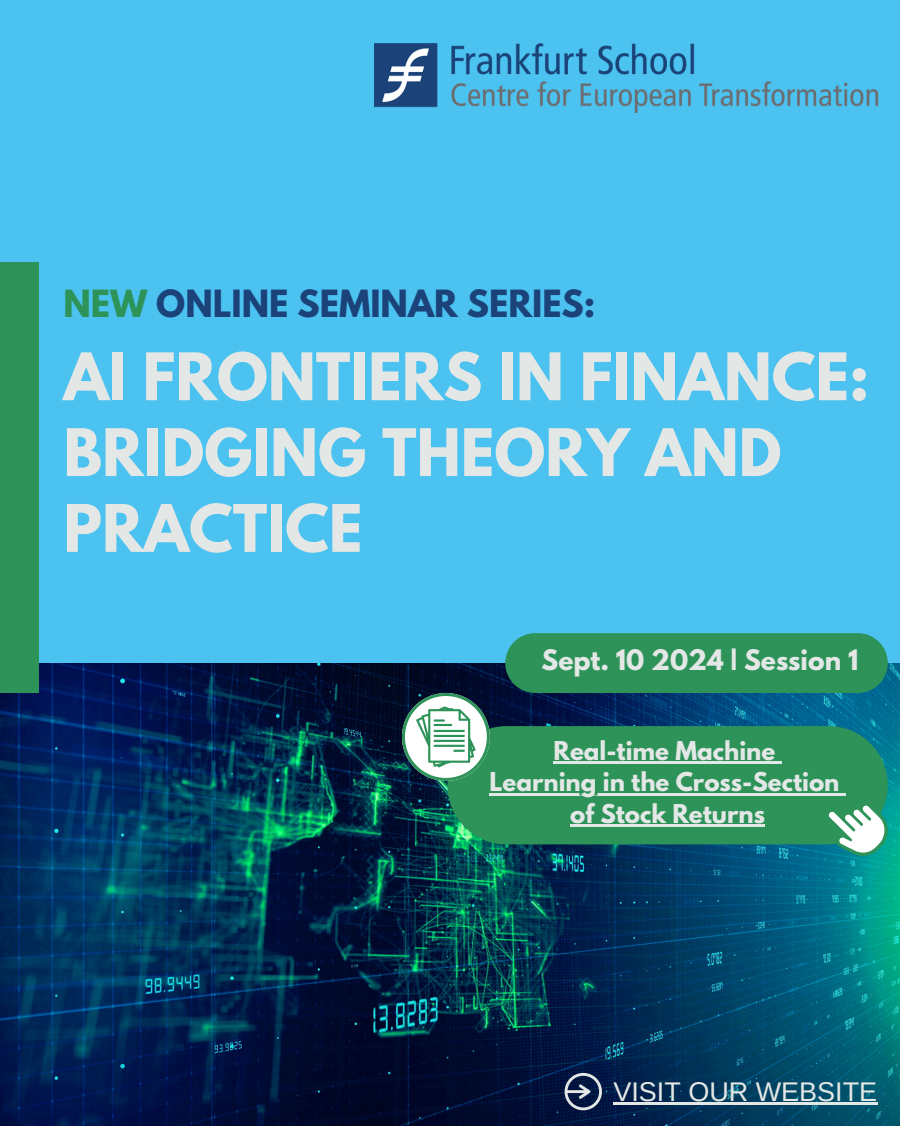
<style>
.page{position:relative;width:900px;height:1126px;background:#fff}
.page>*{position:absolute;margin:0;border:0;box-sizing:border-box;transform-origin:0 0}
.t1{font:700 58px/75.8px "League Spartan";color:#e3e7e5}
.t2{font:700 33.2px "League Spartan";color:#1b4379}
.t3{font:27px "Arimo";color:#e3e7e5}
.t4{font:700 25px "League Spartan";color:#e3e7e5}
.t5{font:700 23px "League Spartan";color:#e3e7e5}
.s1{color:#2d9359}
</style>
<div class="page">
<div style="left:0;top:0;width:900px;height:1125px;background:#4cc2f1"></div>
<img style="left:0;top:663px;width:900px;height:462px">
<div style="left:0;top:262px;width:39px;height:430px;background:#2d9359"></div>
<img style="left:375px;top:43px;width:504px;height:70px">
<div style="left:505px;top:633px;width:383px;height:59px;background:#2d9359;border-radius:30px"></div>
<svg style="left:565px;top:1072px;width:37px;height:37px"></svg>
<hr style="left:613px;top:1101px;width:265px;height:2px;background:#e3e7e5">
<svg style="left:447px;top:725px;width:441px;height:119px;background:#2f935d"></svg>
<hr style="left:554px;top:761px;width:221px;height:2px;background:#e3e7e5">
<svg style="left:775px;top:761px;width:7px;height:2px"></svg>
<hr style="left:490px;top:792px;width:349px;height:2px;background:#e3e7e5">
<hr style="left:570px;top:824px;width:30px;height:2px;background:#e3e7e5">
<hr style="left:600px;top:824px;width:165px;height:2px;background:#e3e7e5">
<svg style="left:402px;top:692px;width:88px;height:88px;background:#9ab9ae"></svg>
<svg style="left:814px;top:792px;width:74px;height:63px;background:#6bb496"></svg>
<h1 class="t2" style="left:63px;top:287px;width:534px"><span class="s1">NEW</span> ONLINE SEMINAR SERIES:</h1>
<h2 class="t1" style="left:63px;top:346px;width:807px">AI FRONTIERS IN FINANCE:<br>BRIDGING THEORY AND<br>PRACTICE</h2>
<h4 class="t4" style="left:542px;top:647px;width:318px">Sept. 10 2024 | Session 1</h4>
<p class="t5" style="left:554px;top:739px;width:223px">Real-time Machine</p>
<p class="t5" style="left:490px;top:770px;width:351px">Learning in the Cross-Section</p>
<p class="t5" style="left:570px;top:802px;width:196px">of Stock Returns</p>
<p class="t3" style="left:613px;top:1075px;width:265px">VISIT OUR WEBSITE</p>
</div>
